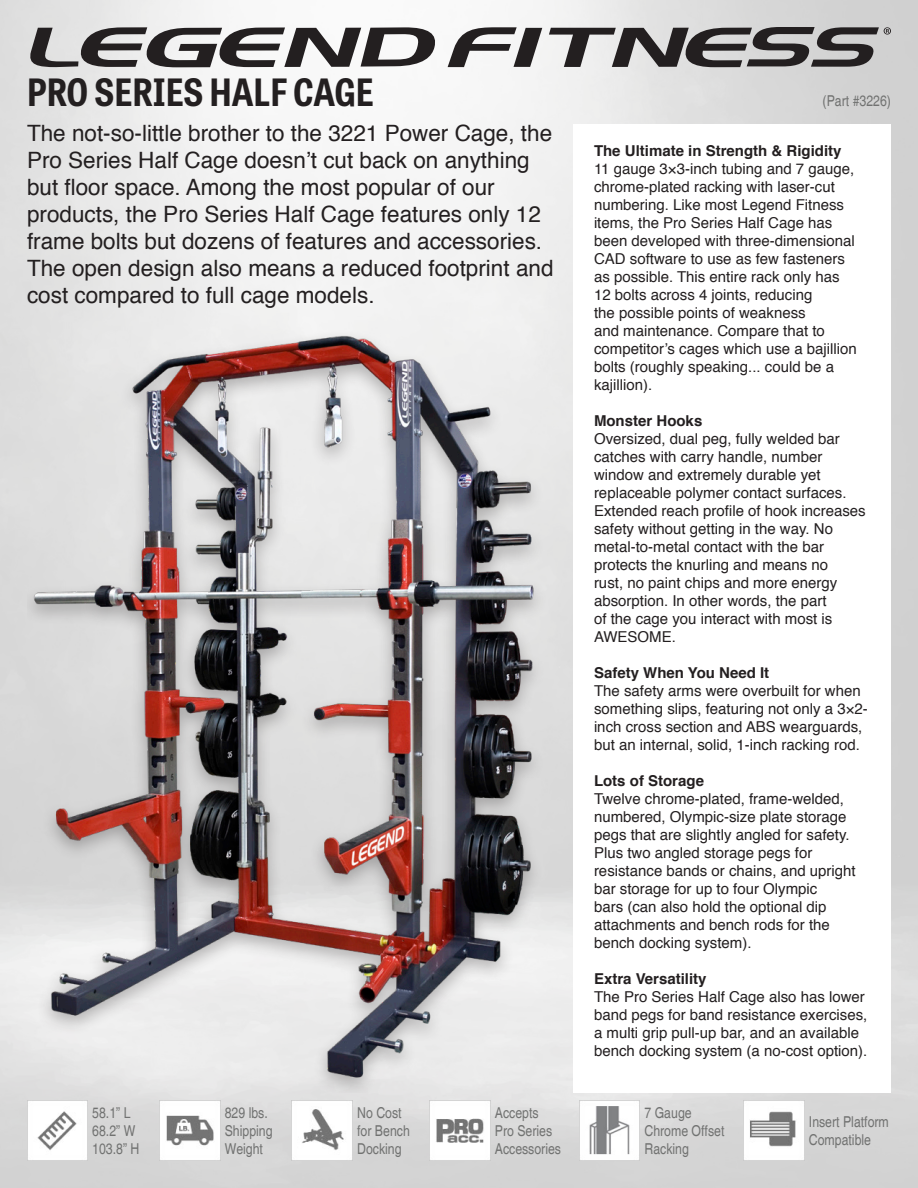
<style>
.page{position:relative;width:918px;height:1188px;background:#fff}
.page>*{position:absolute;margin:0;border:0;box-sizing:border-box;transform-origin:0 0}
.t1{font:700 semi-condensed 37.5px "Tablet Gothic";color:#231f20}
.t2{font:22.5px/27px "Helvetica";color:#231f20}
.t3{font:15px/18px "Helvetica";color:#231f20}
.t4{font:condensed 15px/18px "Helvetica";color:#717271}
.t5{font:700 15px "Helvetica";color:#231f20}
</style>
<div class="page">
<svg style="left:27px;top:27px;width:411px;height:40px"></svg>
<svg style="left:448px;top:27px;width:94px;height:40px"></svg>
<svg style="left:549px;top:27px;width:342px;height:40px;background:#817f80"></svg>
<img style="left:27px;top:330px;width:535px;height:763px">
<img style="left:430px;top:1100px;width:60px;height:61px">
<img style="left:579px;top:1100px;width:61px;height:61px">
<img style="left:744px;top:1100px;width:60px;height:61px">
<img style="left:27px;top:1100px;width:61px;height:61px">
<img style="left:159px;top:1100px;width:61px;height:61px">
<img style="left:292px;top:1100px;width:61px;height:61px">
<p class="t1" style="left:27px;top:66px;width:348px">PRO SERIES HALF CAGE</p>
<p class="t2" style="left:27px;top:120px;width:528px">The not-so-little brother to the 3221 Power Cage, the Pro Series Half Cage doesn’t cut back on anything but floor space. Among the most popular of our products, the Pro Series Half Cage features only 12 frame bolts but dozens of features and accessories.<br>The open design also means a reduced footprint and cost compared to full cage models.</p>
<p class="t4" style="left:823px;top:92px;width:70px">(Part #3226)</p>
<p class="t5" style="left:594px;top:138px;width:249px">The Ultimate in Strength &amp; Rigidity</p>
<p class="t3" style="left:594px;top:160px;width:264px">11 gauge 3×3-inch tubing and 7 gauge, chrome-plated racking with laser-cut numbering. Like most Legend Fitness items, the Pro Series Half Cage has been developed with three-dimensional CAD software to use as few fasteners as possible. This entire rack only has 12 bolts across 4 joints, reducing<br>the possible points of weakness<br>and maintenance. Compare that to competitor’s cages which use a bajillion bolts (roughly speaking... could be a kajillion).</p>
<p class="t5" style="left:594px;top:408px;width:110px">Monster Hooks</p>
<p class="t3" style="left:594px;top:430px;width:273px">Oversized, dual peg, fully welded bar catches with carry handle, number window and extremely durable yet replaceable polymer contact surfaces.<br>Extended reach profile of hook increases safety without getting in the way. No metal-to-metal contact with the bar protects the knurling and means no<br>rust, no paint chips and more energy absorption. In other words, the part<br>of the cage you interact with most is AWESOME.</p>
<p class="t5" style="left:594px;top:660px;width:177px">Safety When You Need It</p>
<p class="t3" style="left:594px;top:682px;width:275px">The safety arms were overbuilt for when something slips, featuring not only a 3×2- inch cross section and ABS wearguards, but an internal, solid, 1-inch racking rod.</p>
<p class="t5" style="left:594px;top:768px;width:112px">Lots of Storage</p>
<p class="t3" style="left:594px;top:790px;width:263px">Twelve chrome-plated, frame-welded, numbered, Olympic-size plate storage pegs that are slightly angled for safety.<br>Plus two angled storage pegs for resistance bands or chains, and upright bar storage for up to four Olympic<br>bars (can also hold the optional dip attachments and bench rods for the bench docking system).</p>
<p class="t5" style="left:594px;top:966px;width:114px">Extra Versatility</p>
<p class="t3" style="left:594px;top:988px;width:275px">The Pro Series Half Cage also has lower band pegs for band resistance exercises, a multi grip pull-up bar, and an available bench docking system (a no-cost option).</p>
<p class="t4" style="left:92px;top:1104px;width:40px">58.1” L</p>
<p class="t4" style="left:92px;top:1122px;width:45px">68.2” W</p>
<p class="t4" style="left:92px;top:1140px;width:49px">103.8” H</p>
<p class="t4" style="left:225px;top:1104px;width:49px">829 lbs.<br>Shipping<br>Weight</p>
<p class="t4" style="left:357px;top:1104px;width:54px">No Cost for Bench<br>Docking</p>
<p class="t4" style="left:495px;top:1104px;width:68px">Accepts<br>Pro Series<br>Accessories</p>
<p class="t4" style="left:644px;top:1104px;width:81px">7 Gauge<br>Chrome Offset<br>Racking</p>
<p class="t4" style="left:809px;top:1113px;width:81px">Insert Platform<br>Compatible</p>
</div>
